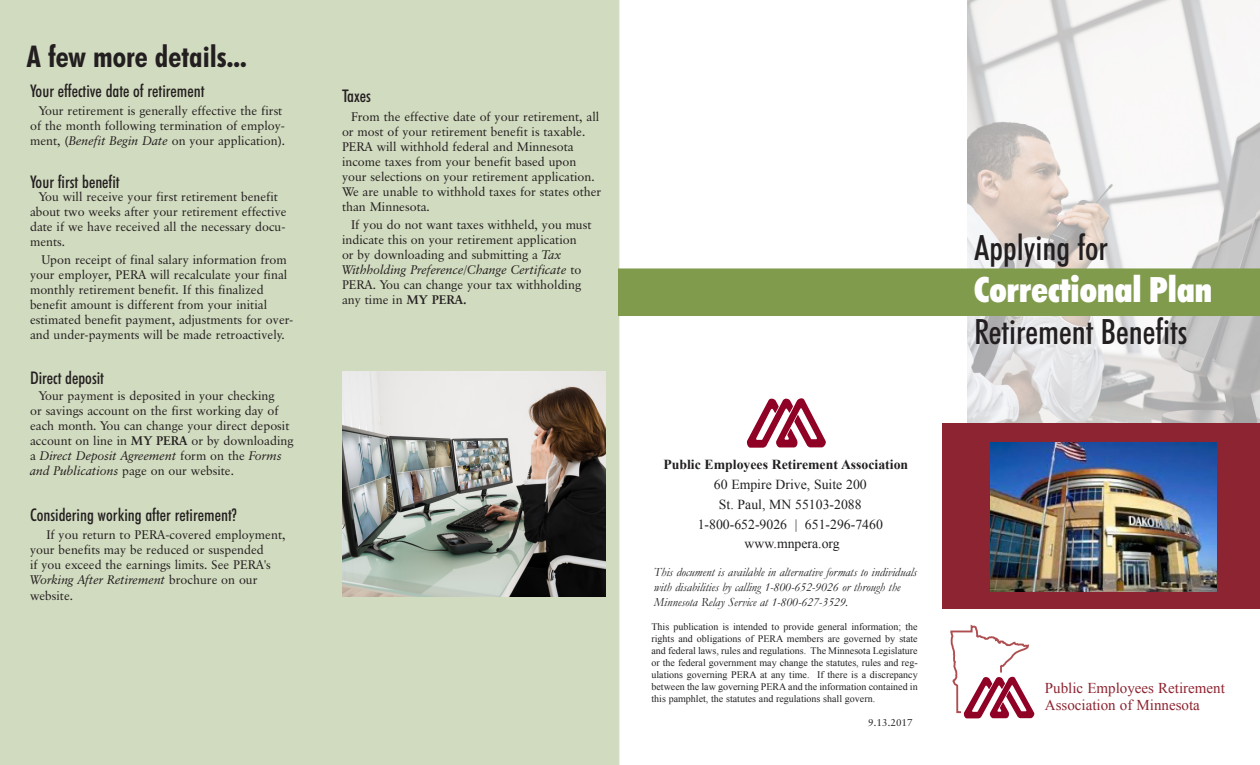
<style>
.page{position:relative;width:1260px;height:765px;background:#fff}
.page>*{position:absolute;margin:0;border:0;box-sizing:border-box;transform-origin:0 0}
.Fronthead{font:500 condensed 35px/42px "Futura BT";color:#231f20}
.textheadmain{font:700 condensed 30px "Futura BT";color:#231f20}
.textheadmain-2{font:500 condensed 17.5px "Futura BT";color:#231f20}
.texthead{font:500 condensed 17.5px "Futura BT";color:#231f20}
.system{font:15px/17.5px "Times New Roman";color:#8d2431}
.t1{font:13.75px "Times New Roman";color:#231f20}
.t2{font:700 13.75px "Times New Roman";color:#231f20}
.texthead-2{font:12.5px/15px "Classical Garamond BT";color:#231f20}
.textheadmain-3{font:12.5px/15.1px "Classical Garamond BT";color:#231f20}
.t3{font:italic 12.5px/15px "Garamond";color:#231f20}
.t4{font:10px/12px "Times New Roman";color:#231f20;text-align:justify}
.Texthead2{font:10px "Classical Garamond BT";color:#231f20}
.s1{font-style:italic}
.s2{font-weight:700}
.s3{font-weight:900;color:#fff}
</style>
<div class="page">
<div style="left:0;top:0;width:619px;height:765px;background:#d1dbbf"></div>
<img style="left:968px;top:0;width:292px;height:423px">
<svg style="left:950px;top:624px;width:84px;height:94px"></svg>
<div style="left:618px;top:268px;width:642px;height:48px;background:#809b4c"></div>
<svg style="left:747px;top:398px;width:79px;height:50px"></svg>
<img style="left:342px;top:371px;width:263px;height:226px">
<div style="left:943px;top:423px;width:317px;height:185px;background:#8d2431"></div>
<img style="left:990px;top:442px;width:227px;height:149px">
<p class="textheadmain" style="left:27px;top:38px;width:221px">A few more details...</p>
<p class="textheadmain-2" style="left:30px;top:81px;width:176px">Your effective date of retirement</p>
<p class="texthead-2" style="left:30px;top:103px;width:257px;text-align:center">Your retirement is generally effective the first of the month following termination of employ&shy;ment, (<span class="s1">Benefit Begin Date</span> on your application).</p>
<p class="textheadmain-2" style="left:30px;top:171px;width:91px">Your first benefit</p>
<p class="texthead-2" style="left:30px;top:189px;width:258px;text-indent:9px">You will receive your first retirement benefit about two weeks after your retirement effective date if we have received all the necessary docu&shy;ments.</p>
<p class="texthead-2" style="left:30px;top:252px;width:265px;text-indent:11px">Upon receipt of final salary information from your employer, PERA will recalculate your final monthly retirement benefit. If this finalized benefit amount is different from your initial estimated benefit payment, adjustments for over&shy;and under-payments will be made retroactively.</p>
<p class="texthead" style="left:30px;top:367px;width:76px">Direct deposit</p>
<p class="texthead-2" style="left:30px;top:388px;width:265px;text-indent:9px">Your payment is deposited in your checking<br>or savings account on the first working day of each month. You can change your direct deposit account on line in <span class="s2">MY PERA</span> or by downloading a <span class="s1">Direct Deposit Agreement</span> form on the <span class="s1">Forms and Publications</span> page on our website.</p>
<p class="textheadmain-2" style="left:30px;top:504px;width:208px">Considering working after retirement?</p>
<p class="textheadmain-3" style="left:30px;top:527px;width:257px;text-indent:16px">If you return to PERA-covered employment, your benefits may be reduced or suspended<br>if you exceed the earnings limits. See PERA's <span class="s1">Working After Retirement</span> brochure on our website.</p>
<p class="textheadmain-2" style="left:342px;top:85px;width:30px">Taxes</p>
<p class="texthead-2" style="left:342px;top:109px;width:261px;text-indent:9px">From the effective date of your retirement, all or most of your retirement benefit is taxable.<br>PERA will withhold federal and Minnesota income taxes from your benefit based upon your selections on your retirement application.<br>We are unable to withhold taxes for states other than Minnesota.</p>
<p class="texthead-2" style="left:342px;top:217px;width:251px;text-indent:9px">If you do not want taxes withheld, you must indicate this on your retirement application or by downloading and submitting a <span class="s1">Tax Withholding Preference/Change Certificate</span> to PERA. You can change your tax withholding any time in <span class="s2">MY PERA.</span></p>
<p class="t2" style="left:663px;top:455px;width:246px">Public Employees Retirement Association</p>
<p class="t1" style="left:714px;top:475px;width:154px">60 Empire Drive, Suite 200</p>
<p class="t1" style="left:719px;top:495px;width:144px">St. Paul, MN 55103-2088</p>
<p class="t1" style="left:698px;top:515px;width:187px">1-800-652-9026 | 651-296-7460</p>
<p class="t1" style="left:745px;top:535px;width:97px">www.mnpera.org</p>
<p class="t3" style="left:654px;top:564px;width:264px">This document is available in alternative formats to individuals with disabilities by calling 1-800-652-9026 or through the<br>Minnesota Relay Service at 1-800-627-3529.</p>
<p class="t4" style="left:652px;top:620px;width:268px">This publication is intended to provide general information; the rights and obligations of PERA members are governed by state and federal laws, rules and regulations. The Minnesota Legislature or the federal government may change the statutes, rules and reg&shy;ulations governing PERA at any time. If there is a discrepancy between the law governing PERA and the information contained in this pamphlet, the statutes and regulations shall govern.</p>
<p class="Texthead2" style="left:868px;top:716px;width:46px">9.13.2017</p>
<p class="Fronthead" style="left:974px;top:226px;width:240px">Applying for<br><span class="s3">Correctional Plan<br></span>Retirement Benefits</p>
<p class="system" style="left:1045px;top:679px;width:181px">Public Employees Retirement<br>Association of Minnesota</p>
</div>
